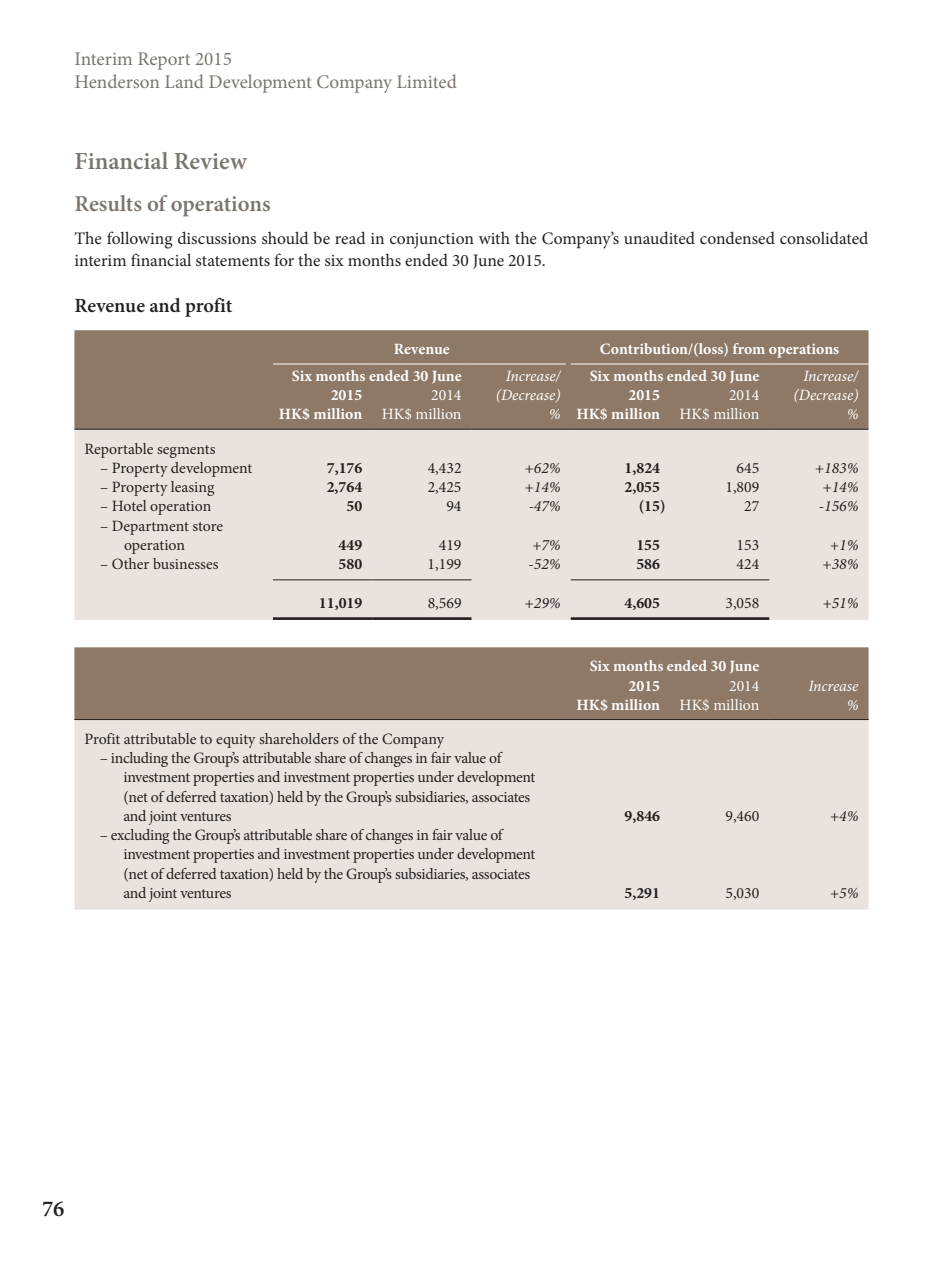
<style>
.page{position:relative;width:943px;height:1265px;background:#fff}
.page>*{position:absolute;margin:0;border:0;box-sizing:border-box;transform-origin:0 0}
.t1{font:600 24.5px "Minion Pro";color:#7a746d}
.t2{font:600 22.75px "Minion Pro";letter-spacing:-.005em;color:#7a746d}
.t3{font:600 22.75px "Minion Pro";color:#231f20}
.t4{font:600 20.12px "Minion Pro";letter-spacing:-.005em;color:#231f20}
.t5{font:19.25px/22.8px "Minion Pro";color:#7a746d}
.t6{font:17.5px/21.9px "Minion Pro";color:#231f20}
.t7{font:15.75px/19.2px "Minion Pro";letter-spacing:-.02em;color:#231f20}
.t8{font:700 15.75px/19.2px "Minion Pro";color:#fff}
.t9{font:15.75px/19.2px "Minion Pro";color:#231f20}
.t10{font:700 15.75px "Minion Pro";color:#231f20}
.t11{font:italic 15.75px "Minion Pro";color:#231f20}
.t12{font:italic 15.75px "Minion Pro";letter-spacing:-.005em;color:#fff}
.t13{font:15.75px "Minion Pro";color:#fff}
.s1{font-weight:400}
.s2{font-weight:400;font-style:italic}
</style>
<div class="page">
<div style="left:74px;top:330px;width:794px;height:99px;background:#8e7866"></div>
<div style="left:74px;top:430px;width:794px;height:190px;background:#eae2df"></div>
<hr style="left:273px;top:364px;width:99px;height:1px;background:#fff">
<hr style="left:372px;top:364px;width:99px;height:1px;background:#fff">
<hr style="left:471px;top:364px;width:95px;height:1px;background:#fff">
<hr style="left:570px;top:364px;width:100px;height:1px;background:#fff">
<hr style="left:670px;top:364px;width:99px;height:1px;background:#fff">
<hr style="left:769px;top:364px;width:99px;height:1px;background:#fff">
<hr style="left:74px;top:429px;width:199px;height:1px;background:#231f20">
<hr style="left:273px;top:429px;width:99px;height:1px;background:#231f20">
<hr style="left:372px;top:429px;width:99px;height:1px;background:#231f20">
<hr style="left:471px;top:429px;width:99px;height:1px;background:#231f20">
<hr style="left:570px;top:429px;width:100px;height:1px;background:#231f20">
<hr style="left:670px;top:429px;width:99px;height:1px;background:#231f20">
<hr style="left:769px;top:429px;width:99px;height:1px;background:#231f20">
<hr style="left:273px;top:579px;width:99px;height:1px;background:#231f20">
<hr style="left:372px;top:579px;width:99px;height:1px;background:#231f20">
<hr style="left:570px;top:579px;width:100px;height:1px;background:#231f20">
<hr style="left:670px;top:579px;width:99px;height:1px;background:#231f20">
<hr style="left:273px;top:617px;width:99px;height:3px;background:#231f20">
<hr style="left:372px;top:617px;width:99px;height:3px;background:#231f20">
<hr style="left:570px;top:617px;width:100px;height:3px;background:#231f20">
<hr style="left:670px;top:617px;width:99px;height:3px;background:#231f20">
<div style="left:74px;top:647px;width:794px;height:72px;background:#8e7866"></div>
<div style="left:74px;top:720px;width:794px;height:190px;background:#eae2df"></div>
<hr style="left:74px;top:719px;width:496px;height:1px;background:#231f20">
<hr style="left:570px;top:719px;width:199px;height:1px;background:#231f20">
<hr style="left:769px;top:719px;width:99px;height:1px;background:#231f20">
<p class="t5" style="left:74px;top:48px;width:384px">Interim Report 2015<br>Henderson Land Development Company Limited</p>
<h1 class="t1" style="left:74px;top:144px;width:174px">Financial Review</h1>
<h2 class="t2" style="left:74px;top:188px;width:198px">Results of operations</h2>
<p class="t6" style="left:74px;top:228px;width:795px">The following discussions should be read in conjunction with the Company’s unaudited condensed consolidated interim financial statements for the six months ended 30 June 2015.</p>
<p class="t4" style="left:74px;top:291px;width:159px">Revenue and profit</p>
<p class="t8" style="left:394px;top:339px;width:57px">Revenue</p>
<p class="t8" style="left:600px;top:339px;width:241px">Contribution/(loss) from operations</p>
<p class="t8" style="left:292px;top:366px;width:171px">Six months ended 30 June</p>
<p class="t12" style="left:505px;top:365px;width:57px">Increase/</p>
<p class="t8" style="left:589px;top:366px;width:171px">Six months ended 30 June</p>
<p class="t12" style="left:803px;top:365px;width:57px">Increase/</p>
<p class="t8" style="left:331px;top:385px;width:33px">2015</p>
<p class="t13" style="left:431px;top:385px;width:32px">2014</p>
<p class="t12" style="left:495px;top:384px;width:67px">(Decrease)</p>
<p class="t8" style="left:628px;top:385px;width:33px">2015</p>
<p class="t13" style="left:729px;top:385px;width:32px">2014</p>
<p class="t12" style="left:793px;top:384px;width:67px">(Decrease)</p>
<p class="t8" style="left:279px;top:405px;width:184px">HK$ million <span class="s1">HK$ million</span></p>
<p class="t8" style="left:549px;top:405px;width:212px"><span class="s2">%</span> HK$ million <span class="s1">HK$ million</span></p>
<p class="t12" style="left:846px;top:404px;width:13px">%</p>
<p class="t9" style="left:84px;top:439px;width:133px">Reportable segments</p>
<p class="t7" style="left:100px;top:458px;width:154px">– Property development</p>
<p class="t10" style="left:327px;top:457px;width:37px">7,176</p>
<p class="t7" style="left:428px;top:458px;width:35px">4,432</p>
<p class="t11" style="left:524px;top:457px;width:38px">+62%</p>
<p class="t10" style="left:624px;top:457px;width:37px">1,824</p>
<p class="t7" style="left:736px;top:458px;width:24px">645</p>
<p class="t11" style="left:814px;top:457px;width:45px">+183%</p>
<p class="t9" style="left:100px;top:477px;width:116px">– Property leasing</p>
<p class="t10" style="left:327px;top:476px;width:37px">2,764</p>
<p class="t7" style="left:427px;top:477px;width:35px">2,425</p>
<p class="t11" style="left:524px;top:476px;width:38px">+14%</p>
<p class="t10" style="left:624px;top:476px;width:37px">2,055</p>
<p class="t7" style="left:725px;top:477px;width:35px">1,809</p>
<p class="t11" style="left:822px;top:476px;width:38px">+14%</p>
<p class="t7" style="left:100px;top:497px;width:113px">– Hotel operation</p>
<p class="t10" style="left:346px;top:495px;width:17px">50</p>
<p class="t7" style="left:446px;top:497px;width:17px">94</p>
<p class="t11" style="left:528px;top:496px;width:34px">-47%</p>
<p class="t10" style="left:638px;top:495px;width:28px">(15)</p>
<p class="t7" style="left:744px;top:497px;width:17px">27</p>
<p class="t11" style="left:819px;top:496px;width:41px">-156%</p>
<p class="t9" style="left:124px;top:516px;width:100px;text-indent:-24px">– Department store operation</p>
<p class="t10" style="left:338px;top:534px;width:25px">449</p>
<p class="t7" style="left:439px;top:535px;width:24px">419</p>
<p class="t11" style="left:532px;top:534px;width:30px">+7%</p>
<p class="t10" style="left:636px;top:534px;width:25px">155</p>
<p class="t7" style="left:736px;top:535px;width:24px">153</p>
<p class="t11" style="left:829px;top:534px;width:30px">+1%</p>
<p class="t9" style="left:100px;top:554px;width:120px">– Other businesses</p>
<p class="t10" style="left:338px;top:553px;width:25px">580</p>
<p class="t7" style="left:427px;top:554px;width:35px">1,199</p>
<p class="t11" style="left:528px;top:553px;width:34px">-52%</p>
<p class="t10" style="left:636px;top:553px;width:25px">586</p>
<p class="t7" style="left:736px;top:554px;width:24px">424</p>
<p class="t11" style="left:822px;top:553px;width:38px">+38%</p>
<p class="t10" style="left:319px;top:592px;width:45px">11,019</p>
<p class="t7" style="left:428px;top:594px;width:35px">8,569</p>
<p class="t11" style="left:524px;top:592px;width:38px">+29%</p>
<p class="t10" style="left:624px;top:592px;width:37px">4,605</p>
<p class="t7" style="left:725px;top:594px;width:35px">3,058</p>
<p class="t11" style="left:822px;top:592px;width:38px">+51%</p>
<p class="t7" style="left:84px;top:729px;width:361px">Profit attributable to equity shareholders of the Company</p>
<p class="t7" style="left:123px;top:749px;width:413px;text-indent:-24px">– including the Group’s attributable share of changes in fair value of investment properties and investment properties under development (net of deferred taxation) held by the Group’s subsidiaries, associates and joint ventures</p>
<p class="t7" style="left:123px;top:826px;width:413px;text-indent:-24px">– excluding the Group’s attributable share of changes in fair value of investment properties and investment properties under development (net of deferred taxation) held by the Group’s subsidiaries, associates and joint ventures</p>
<p class="t8" style="left:628px;top:656px;width:132px;text-indent:-39px">Six months ended 30 June<br>2015</p>
<p class="t13" style="left:729px;top:675px;width:32px">2014</p>
<p class="t12" style="left:808px;top:675px;width:51px">Increase</p>
<p class="t8" style="left:576px;top:695px;width:184px">HK$ million <span class="s1">HK$ million</span></p>
<p class="t12" style="left:846px;top:694px;width:13px">%</p>
<p class="t10" style="left:624px;top:805px;width:37px">9,846</p>
<p class="t7" style="left:725px;top:806px;width:35px">9,460</p>
<p class="t11" style="left:829px;top:805px;width:30px">+4%</p>
<p class="t10" style="left:624px;top:882px;width:37px">5,291</p>
<p class="t7" style="left:725px;top:883px;width:35px">5,030</p>
<p class="t11" style="left:829px;top:882px;width:30px">+5%</p>
<h2 class="t3" style="left:42px;top:1193px;width:24px">76</h2>
</div>
